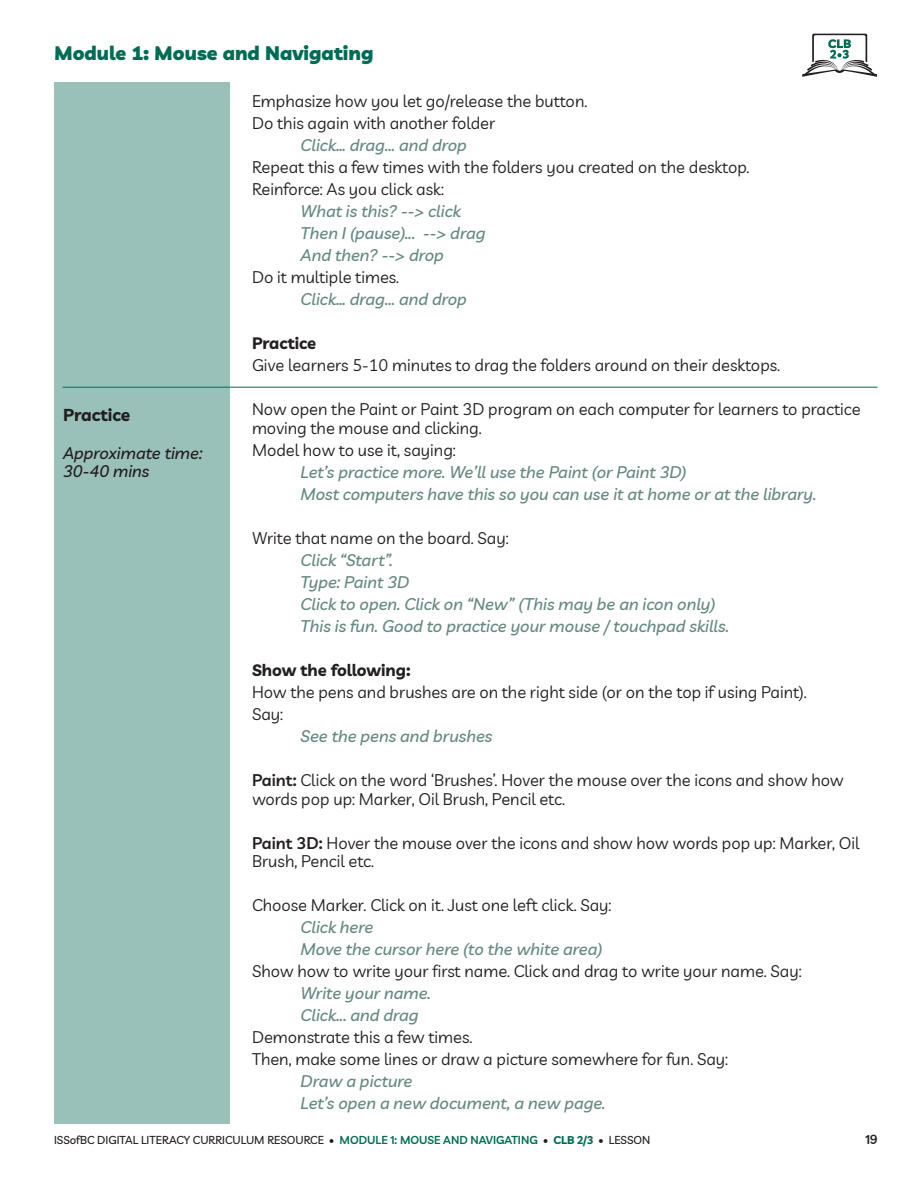
<style>
.page{position:relative;width:918px;height:1188px;background:#fff}
.page>*{position:absolute;margin:0;border:0;box-sizing:border-box;transform-origin:0 0}
.t1{font:900 19.5px "Livvic";color:#006c55}
.t2{font:700 17.25px "Livvic";color:#231f20}
.t3{font:16.5px/22px "Livvic";color:#231f20}
.t4{font:italic 500 16.5px/22px "Livvic";color:#658981}
.t5{font:italic 500 16.5px/18.8px "Livvic";color:#231f20}
.t6{font:700 16.5px "Livvic";color:#231f20}
.t7{font:600 12.75px "Livvic";color:#231f20}
.t8{font:500 11.25px "Livvic";color:#231f20}
.s1{font-weight:600}
.s2{font-weight:600;color:#006c55}
.s3{font-weight:700;color:#006c55}
</style>
<div class="page">
<div style="left:54px;top:82px;width:176px;height:1041px;background:#99c1b9"></div>
<svg style="left:802px;top:34px;width:76px;height:43px"></svg>
<hr style="left:63px;top:387px;width:815px;height:1px;background:#006c55">
<p class="t1" style="left:54px;top:41px;width:321px">Module 1: Mouse and Navigating</p>
<p class="t2" style="left:63px;top:404px;width:69px">Practice</p>
<p class="t5" style="left:63px;top:443px;width:141px">Approximate time:<br>30-40 mins</p>
<p class="t3" style="left:252px;top:90px;width:337px">Emphasize how you let go/release the button.<br>Do this again with another folder</p>
<p class="t4" style="left:301px;top:134px;width:168px">Click… drag... and drop</p>
<p class="t3" style="left:252px;top:156px;width:499px">Repeat this a few times with the folders you created on the desktop.<br>Reinforce: As you click ask:</p>
<p class="t4" style="left:301px;top:200px;width:186px">What is this? --&gt; click<br>Then I (pause)... --&gt; drag<br>And then? --&gt; drop</p>
<p class="t3" style="left:252px;top:266px;width:149px">Do it multiple times.</p>
<p class="t4" style="left:301px;top:288px;width:168px">Click… drag... and drop</p>
<p class="t6" style="left:252px;top:333px;width:66px">Practice</p>
<p class="t3" style="left:252px;top:354px;width:530px">Give learners 5-10 minutes to drag the folders around on their desktops.</p>
<p class="t3" style="left:252px;top:400px;width:610px;line-height:18.8px">Now open the Paint or Paint 3D program on each computer for learners to practice moving the mouse and clicking.</p>
<p class="t3" style="left:252px;top:439px;width:205px">Model how to use it, saying:</p>
<p class="t4" style="left:301px;top:461px;width:517px">Let’s practice more. We’ll use the Paint (or Paint 3D)<br>Most computers have this so you can use it at home or at the library.</p>
<p class="t3" style="left:252px;top:527px;width:258px">Write that name on the board. Say:</p>
<p class="t4" style="left:301px;top:549px;width:430px">Click “Start”.<br>Type: Paint 3D<br>Click to open. Click on “New” (This may be an icon only)<br>This is fun. Good to practice your mouse / touchpad skills.</p>
<p class="t6" style="left:252px;top:659px;width:160px">Show the following:</p>
<p class="t3" style="left:252px;top:681px;width:556px">How the pens and brushes are on the right side (or on the top if using Paint).<br>Say:</p>
<p class="t4" style="left:301px;top:725px;width:193px">See the pens and brushes</p>
<p class="t3" style="left:252px;top:770px;width:593px;line-height:18.8px"><span class="s1">PAINT:</span> Click on the word ‘Brushes’. Hover the mouse over the icons and show how words pop up: Marker, Oil Brush, Pencil etc.</p>
<p class="t3" style="left:252px;top:833px;width:609px;line-height:18.8px"><span class="s1">PAINT 3D:</span> Hover the mouse over the icons and show how words pop up: Marker, Oil<br>Brush, Pencil etc.</p>
<p class="t3" style="left:252px;top:894px;width:361px">Choose Marker. Click on it. Just one left click. Say:</p>
<p class="t4" style="left:301px;top:916px;width:303px">Click here<br>Move the cursor here (to the white area)</p>
<p class="t3" style="left:252px;top:960px;width:551px">Show how to write your first name. Click and drag to write your name. Say:</p>
<p class="t4" style="left:301px;top:982px;width:132px">Write your name.<br>Click... and drag</p>
<p class="t3" style="left:252px;top:1026px;width:478px">Demonstrate this a few times.<br>Then, make some lines or draw a picture somewhere for fun. Say:</p>
<p class="t4" style="left:301px;top:1070px;width:307px">Draw a picture<br>Let’s open a new document, a new page.</p>
<p class="t8" style="left:54px;top:1133px;width:598px">ISSOFBC DIGITAL LITERACY CURRICULUM RESOURCE • <span class="s2">MODULE 1: MOUSE AND NAVIGATING</span> • <span class="s3">CLB 2/3</span> • LESSON</p>
<p class="t7" style="left:865px;top:1131px;width:14px">10</p>
</div>
